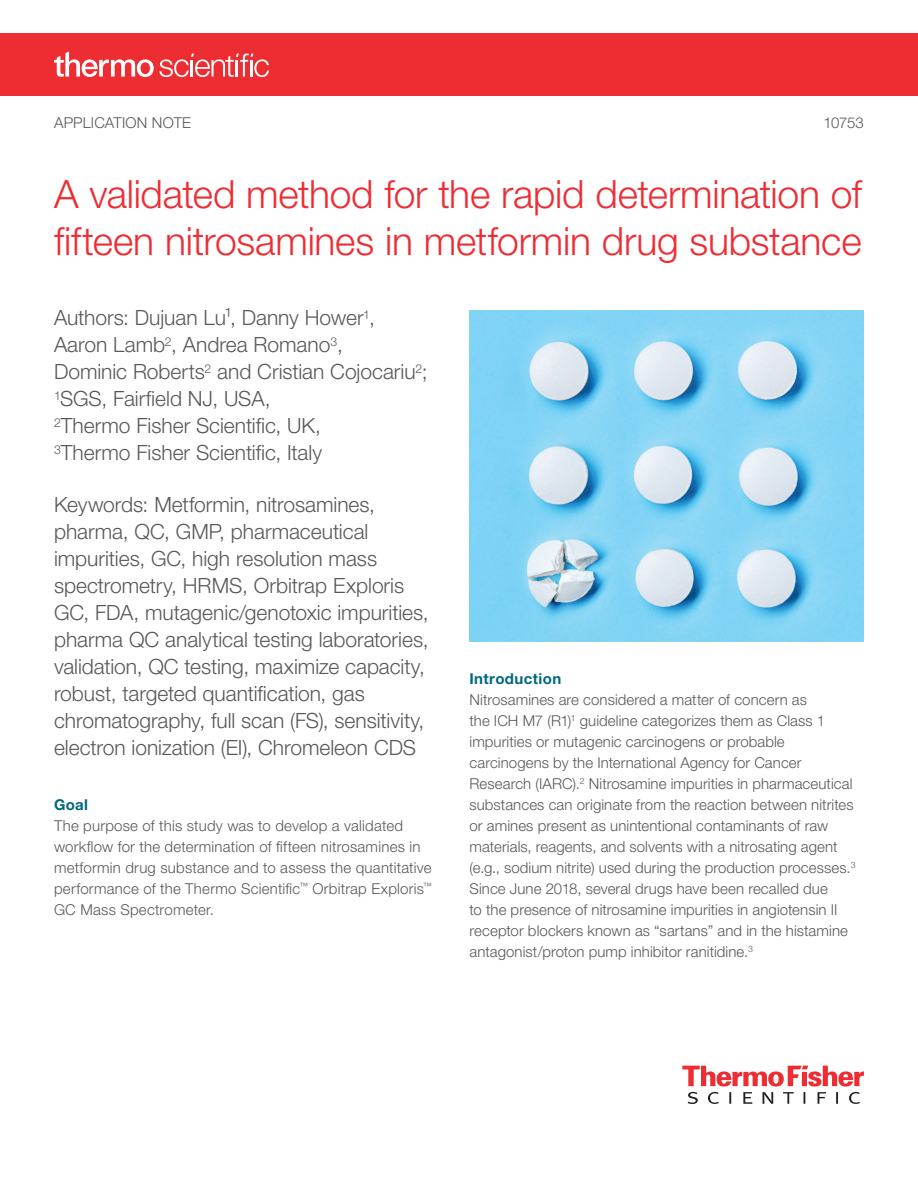
<style>
.page{position:relative;width:918px;height:1188px;background:#fff}
.page>*{position:absolute;margin:0;border:0;box-sizing:border-box;transform-origin:0 0}
.t1{font:300 39px/46.8px "Helvetica Neue LTW1 G";letter-spacing:-.005em;color:#ee2d33}
.t2{font:300 21px/27px "Helvetica Neue LTW1 G";color:#57585a}
.t3{font:300 15px/21px "Helvetica Neue LTW1 G";letter-spacing:.005em;color:#57585a}
.t4{font:700 15px "Helvetica Neue LTW1 G";letter-spacing:.025em;color:#00687f}
</style>
<div class="page">
<img style="left:470px;top:310px;width:394px;height:332px">
<svg style="left:682px;top:1066px;width:182px;height:38px"></svg>
<div style="left:0;top:33px;width:918px;height:63px;background:#ee2d33"></div>
<svg style="left:54px;top:51px;width:215px;height:26px"></svg>
<p class="t3" style="left:54px;top:112px;width:139px">APPLICATION NOTE</p>
<p class="t3" style="left:824px;top:112px;width:42px">10753</p>
<h1 class="t1" style="left:54px;top:170px;width:809px">A validated method for the rapid determination of fifteen nitrosamines in metformin drug substance</h1>
<h2 class="t2" style="left:54px;top:304px;width:375px">Authors: Dujuan Lu¹, Danny Hower<sup>1</sup>, Aaron Lamb<sup>2</sup>, Andrea Romano<sup>3</sup>,<br>Dominic Roberts<sup>2</sup> and Cristian Cojocariu<sup>2</sup>; <sup>1</sup>SGS, Fairfield NJ, USA,<br><sup>2</sup>Thermo Fisher Scientific, UK,<br><sup>3</sup>Thermo Fisher Scientific, Italy</h2>
<p class="t2" style="left:54px;top:491px;width:376px">Keywords: Metformin, nitrosamines, pharma, QC, GMP, pharmaceutical impurities, GC, high resolution mass spectrometry, HRMS, Orbitrap Exploris GC, FDA, mutagenic/genotoxic impurities, pharma QC analytical testing laboratories, validation, QC testing, maximize capacity, robust, targeted quantification, gas chromatography, full scan (FS), sensitivity, electron ionization (EI), Chromeleon CDS</p>
<p class="t4" style="left:54px;top:795px;width:36px">Goal</p>
<p class="t3" style="left:54px;top:815px;width:379px">The purpose of this study was to develop a validated workflow for the determination of fifteen nitrosamines in metformin drug substance and to assess the quantitative performance of the Thermo Scientific<sup>™</sup> Orbitrap Exploris<sup>™ </sup>GC Mass Spectrometer.</p>
<p class="t4" style="left:470px;top:669px;width:93px">Introduction</p>
<p class="t3" style="left:470px;top:689px;width:388px">Nitrosamines are considered a matter of concern as<br>the ICH M7 (R1)<sup>1</sup> guideline categorizes them as Class 1 impurities or mutagenic carcinogens or probable carcinogens by the International Agency for Cancer Research (IARC).<sup>2</sup> Nitrosamine impurities in pharmaceutical substances can originate from the reaction between nitrites or amines present as unintentional contaminants of raw materials, reagents, and solvents with a nitrosating agent (e.g., sodium nitrite) used during the production processes.<sup>3<br></sup>Since June 2018, several drugs have been recalled due<br>to the presence of nitrosamine impurities in angiotensin II receptor blockers known as “sartans” and in the histamine antagonist/proton pump inhibitor ranitidine.<sup>3</sup></p>
</div>
